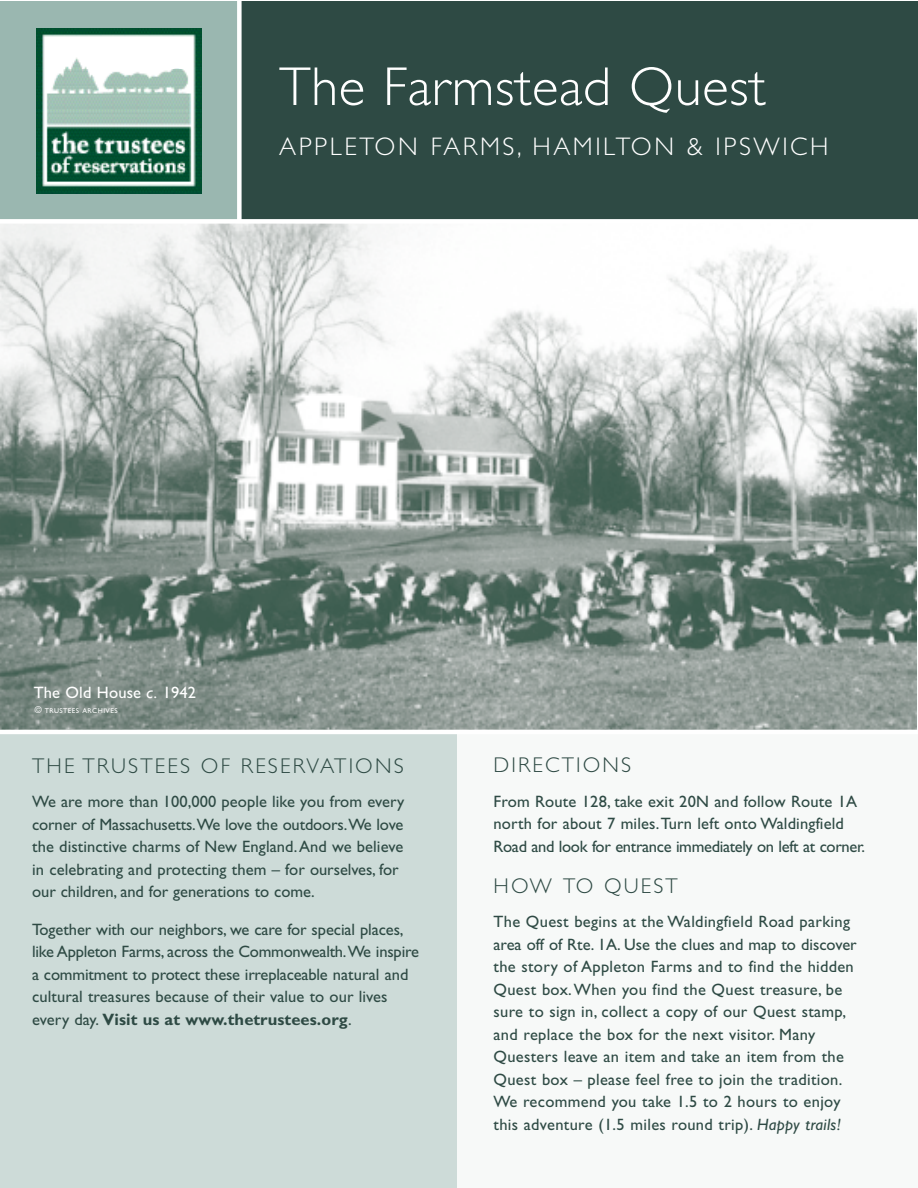
<style>
.page{position:relative;width:918px;height:1188px;background:#fff}
.page>*{position:absolute;margin:0;border:0;box-sizing:border-box;transform-origin:0 0}
.t1{font:300 55.05px "Gill Sans Std";letter-spacing:.01em;color:#fff}
.t2{font:300 25.5px "Gill Sans Std";letter-spacing:.1em;color:#fff}
.t3{font:300 21.45px "Gill Sans Std";letter-spacing:.1em;color:#2e4a44}
.t4{font:16.5px/22.5px "Gill Sans Std";letter-spacing:.005em;color:#2e4a44}
.t5{font:16.5px "Gill Sans Std";letter-spacing:.01em;color:#fff}
.t6{font:7.05px "Gill Sans Std";letter-spacing:.065em;color:#fff}
.s1{font-style:italic}
.s2{font-size:9.45px}
.s3{font-weight:700}
</style>
<div class="page">
<div style="left:439px;top:734px;width:479px;height:454px;background:#f7f9f8"></div>
<div style="left:0;top:734px;width:457px;height:454px;background:#cddbd8"></div>
<img style="left:0;top:224px;width:916px;height:506px">
<div style="left:0;top:1px;width:664px;height:222px;background:#9ab7b0"></div>
<div style="left:239px;top:1px;width:679px;height:221px;background:#2e4a44"></div>
<img style="left:37px;top:29px;width:164px;height:40px">
<img style="left:37px;top:69px;width:164px;height:125px">
<div style="left:0;top:219px;width:918px;height:5px;background:#fff"></div>
<div style="left:237px;top:0;width:5px;height:221px;background:#fff"></div>
<h1 class="t1" style="left:279px;top:66px;width:488px">The Farmstead Quest</h1>
<h2 class="t2" style="left:279px;top:137px;width:551px">APPLETON FARMS, HAMILTON &amp; IPSWICH</h2>
<p class="t5" style="left:34px;top:686px;width:164px">The Old House <span class="s1">c.</span> 1942</p>
<p class="t6" style="left:35px;top:708px;width:84px"><span class="s2">©</span> TRUSTEES ARCHIVES</p>
<h3 class="t3" style="left:32px;top:757px;width:373px">THE TRUSTEES OF RESERVATIONS</h3>
<p class="t4" style="left:32px;top:792px;width:374px">We are more than 100,000 people like you from every corner of Massachusetts.We love the outdoors.We love the distinctive charms of New England.And we believe in celebrating and protecting them – for ourselves, for our children, and for generations to come.</p>
<p class="t4" style="left:32px;top:919px;width:388px">Together with our neighbors, we care for special places, like Appleton Farms, across the Commonwealth.We inspire a commitment to protect these irreplaceable natural and cultural treasures because of their value to our lives every day. <span class="s3">Visit us at www.thetrustees.org</span>.</p>
<h3 class="t3" style="left:494px;top:757px;width:139px">DIRECTIONS</h3>
<p class="t4" style="left:494px;top:791px;width:373px">From Route 128, take exit 20N and follow Route 1A north for about 7 miles.Turn left onto Waldingfield<br>Road and look for entrance immediately on left at corner.</p>
<h3 class="t3" style="left:494px;top:878px;width:186px">HOW TO QUEST</h3>
<p class="t4" style="left:494px;top:912px;width:365px">The Quest begins at the Waldingfield Road parking area off of Rte. 1A. Use the clues and map to discover the story of Appleton Farms and to find the hidden Quest box.When you find the Quest treasure, be sure to sign in, collect a copy of our Quest stamp, and replace the box for the next visitor. Many Questers leave an item and take an item from the Quest box – please feel free to join the tradition.<br>We recommend you take 1.5 to 2 hours to enjoy this adventure (1.5 miles round trip). <span class="s1">Happy trails!</span></p>
</div>
